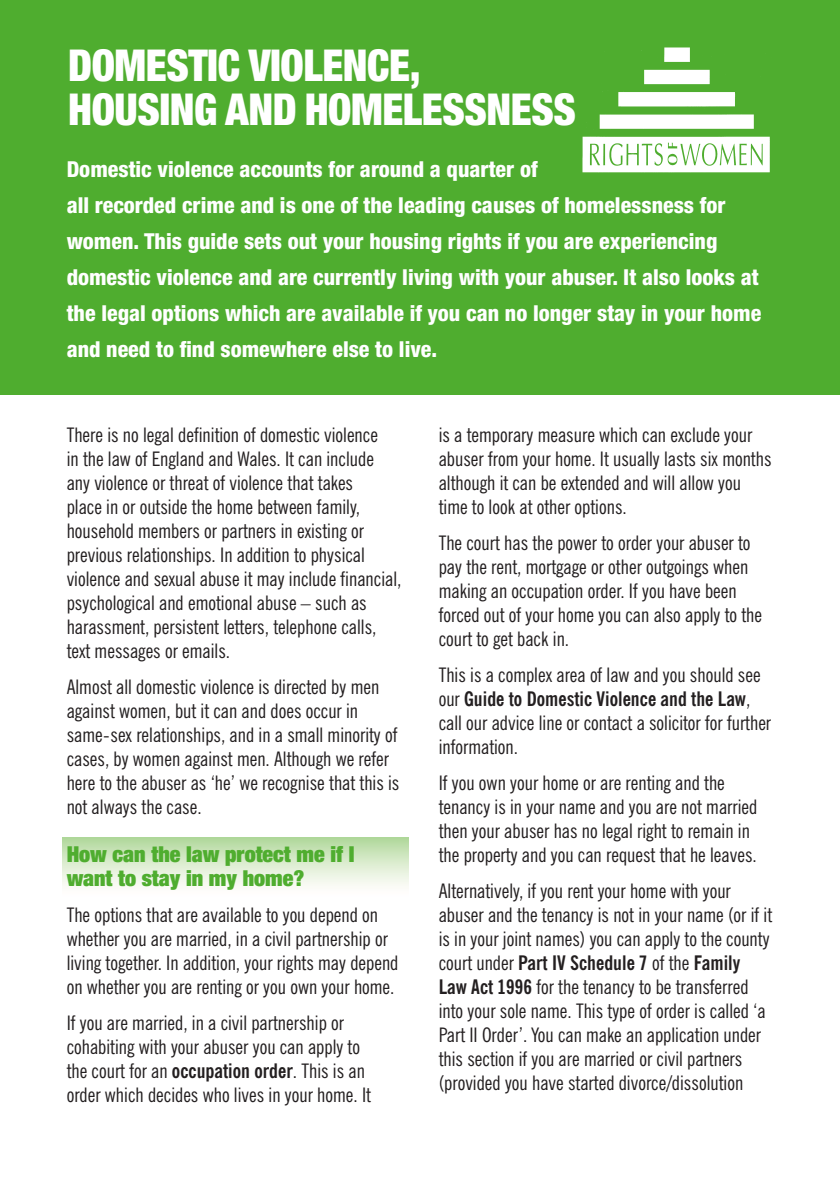
<style>
.page{position:relative;width:840px;height:1191px;background:#fff}
.page>*{position:absolute;margin:0;border:0;box-sizing:border-box;transform-origin:0 0}
.t1{font:900 condensed 44px/44px "Helvetica Neue";letter-spacing:-.01em;color:#fff;scale:.95 1}
.t2{font:800 condensed 22px/36px "Helvetica Neue";color:#fff}
.t3{font:900 expanded 22px/24px "Helvetica Neue";color:#4fad2f}
.t4{font:condensed 20px/24px "News Gothic BT";color:#231f20}
.s1{font-weight:700}
</style>
<div class="page">
<div style="left:62px;top:837px;width:346px;height:60px;background:linear-gradient(to bottom,#b4d99f,#fff)"></div>
<div style="left:0;top:0;width:839px;height:394px;background:#4fad2f"></div>
<img style="left:582px;top:47px;width:188px;height:126px">
<h1 class="t1" style="left:68px;top:43px;width:535px">DOMESTIC VIOLENCE,<br>HOUSING AND HOMELESSNESS</h1>
<p class="t2" style="left:67px;top:151px;width:695px">Domestic violence accounts for around a quarter of<br>all recorded crime and is one of the leading causes of homelessness for women. This guide sets out your housing rights if you are experiencing domestic violence and are currently living with your abuser. It also looks at the legal options which are available if you can no longer stay in your home and need to find somewhere else to live.</p>
<p class="t4" style="left:67px;top:422px;width:336px">There is no legal definition of domestic violence<br>in the law of England and Wales. It can include any violence or threat of violence that takes<br>place in or outside the home between family, household members or partners in existing or previous relationships. In addition to physical violence and sexual abuse it may include financial, psychological and emotional abuse – such as harassment, persistent letters, telephone calls, text messages or emails.</p>
<p class="t4" style="left:67px;top:674px;width:334px">Almost all domestic violence is directed by men against women, but it can and does occur in same-sex relationships, and in a small minority of cases, by women against men. Although we refer here to the abuser as ‘he’ we recognise that this is not always the case.</p>
<p class="t3" style="left:67px;top:841px;width:289px">How can the law protect me if I want to stay in my home?</p>
<p class="t4" style="left:67px;top:902px;width:333px">The options that are available to you depend on whether you are married, in a civil partnership or living together. In addition, your rights may depend on whether you are renting or you own your home.</p>
<p class="t4" style="left:67px;top:1010px;width:305px">If you are married, in a civil partnership or cohabiting with your abuser you can apply to the court for an <span class="s1">occupation order</span>. This is an order which decides who lives in your home. It</p>
<p class="t4" style="left:438px;top:422px;width:334px">is a temporary measure which can exclude your abuser from your home. It usually lasts six months although it can be extended and will allow you time to look at other options.</p>
<p class="t4" style="left:438px;top:530px;width:325px">The court has the power to order your abuser to pay the rent, mortgage or other outgoings when making an occupation order. If you have been forced out of your home you can also apply to the court to get back in.</p>
<p class="t4" style="left:438px;top:662px;width:334px">This is a complex area of law and you should see our <span class="s1">Guide to Domestic Violence and the Law</span>, call our advice line or contact a solicitor for further information.</p>
<p class="t4" style="left:438px;top:770px;width:320px">If you own your home or are renting and the tenancy is in your name and you are not married then your abuser has no legal right to remain in the property and you can request that he leaves.</p>
<p class="t4" style="left:438px;top:878px;width:335px">Alternatively, if you rent your home with your abuser and the tenancy is not in your name (or if it is in your joint names) you can apply to the county court under <span class="s1">Part IV Schedule 7</span> of the <span class="s1">Family Law Act 1996</span> for the tenancy to be transferred into your sole name. This type of order is called ‘a Part II Order’. You can make an application under this section if you are married or civil partners (provided you have started divorce/dissolution</p>
</div>
